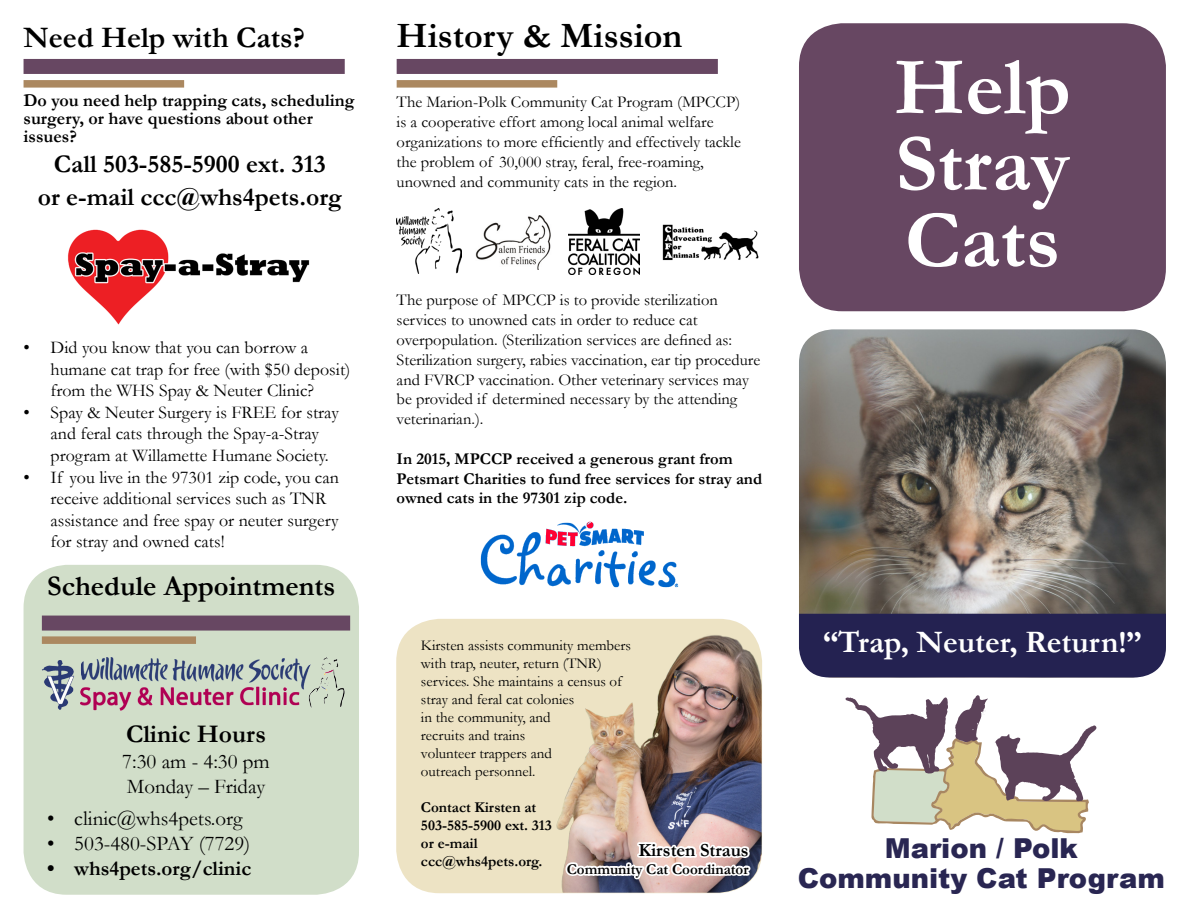
<style>
.page{position:relative;width:1188px;height:918px;background:#fff}
.page>*{position:absolute;margin:0;border:0;box-sizing:border-box;transform-origin:0 0}
.t1{font:700 82.5px "Garamond";color:#fff}
.t2{font:700 36px "Garamond";color:#000}
.t3{font:700 31.5px "Garamond";color:#fff}
.t4{font:700 30px "Garamond";color:#000}
.t5{font:700 28.5px "Garamond";color:#000}
.t6{font:900 27.45px/29.7px "Arial";color:#292652;text-align:center}
.t7{font:700 25.5px "Garamond";color:#000}
.t8{font:21px/25.2px "Garamond";color:#000}
.t9{font:700 21px "Garamond";color:#000}
.t10{font:700 18.6px "Garamond";color:#000}
.t11{font:18px/21.6px "Garamond";color:#000}
.t12{font:700 18px/18px "Garamond";color:#000}
.t13{font:16.5px/19.8px "Garamond";color:#000}
.t14{font:700 16.5px/19.8px "Garamond";color:#000}
.t15{font:15px/18px "Garamond";color:#000}
.t16{font:700 15px/18px "Garamond";color:#000}
</style>
<div class="page">
<svg style="left:846px;top:695px;width:251px;height:139px"></svg>
<img style="left:799px;top:329px;width:367px;height:285px">
<div style="left:799px;top:23px;width:367px;height:288px;background:#674762;border-radius:43px"></div>
<div style="left:799px;top:614px;width:367px;height:63px;background:#242251"></div>
<div style="left:24px;top:565px;width:335px;height:330px;background:#d1dec9;border-radius:43px"></div>
<div style="left:42px;top:636px;width:154px;height:8px;background:#ab8860"></div>
<div style="left:42px;top:616px;width:308px;height:15px;background:#674762"></div>
<div style="left:396px;top:619px;width:366px;height:274px;background:#ede3c4;border-radius:43px"></div>
<img style="left:556px;top:633px;width:206px;height:260px">
<svg style="left:563px;top:838px;width:191px;height:56px;background:#c5b5b6"></svg>
<div style="left:397px;top:80px;width:160px;height:8px;background:#ab8860"></div>
<div style="left:397px;top:59px;width:321px;height:15px;background:#674762"></div>
<img style="left:480px;top:521px;width:199px;height:67px">
<img style="left:42px;top:657px;width:303px;height:54px">
<div style="left:24px;top:80px;width:160px;height:8px;background:#ab8860"></div>
<div style="left:24px;top:59px;width:321px;height:15px;background:#674762"></div>
<img style="left:67px;top:229px;width:243px;height:96px">
<img style="left:662px;top:224px;width:97px;height:37px">
<img style="left:569px;top:209px;width:71px;height:65px">
<img style="left:475px;top:215px;width:76px;height:54px">
<img style="left:396px;top:209px;width:66px;height:64px">
<p class="t4" style="left:24px;top:17px;width:283px">Need Help with Cats?</p>
<p class="t12" style="left:24px;top:91px;width:333px">Do you need help trapping cats, scheduling surgery, or have questions about other issues?</p>
<p class="t7" style="left:54px;top:147px;width:273px">Call 503-585-5900 ext. 313</p>
<p class="t7" style="left:38px;top:179px;width:306px">or e-mail ccc@whs4pets.org</p>
<p class="t11" style="left:51px;top:336px;width:301px;text-indent:-27px">• Did you know that you can borrow a humane cat trap for free (with $50 deposit) from the WHS Spay &amp; Neuter Clinic?</p>
<p class="t11" style="left:51px;top:401px;width:290px;text-indent:-27px">• Spay &amp; Neuter Surgery is FREE for stray and feral cats through the Spay-a-Stray program at Willamette Humane Society.</p>
<p class="t11" style="left:51px;top:466px;width:290px;text-indent:-27px">• If you live in the 97301 zip code, you can receive additional services such as TNR assistance and free spay or neuter surgery for stray and owned cats!</p>
<p class="t5" style="left:47px;top:566px;width:289px">Schedule Appointments</p>
<p class="t7" style="left:126px;top:717px;width:141px">Clinic Hours</p>
<p class="t8" style="left:122px;top:748px;width:149px">7:30 am - 4:30 pm<br>Monday – Friday</p>
<p class="t8" style="left:47px;top:805px;width:197px">• clinic@whs4pets.org</p>
<p class="t8" style="left:47px;top:830px;width:205px">• 503-480-SPAY (7729)</p>
<p class="t9" style="left:47px;top:854px;width:205px">• whs4pets.org/clinic</p>
<p class="t2" style="left:397px;top:11px;width:287px">History &amp; Mission</p>
<p class="t13" style="left:397px;top:92px;width:346px">The Marion-Polk Community Cat Program (MPCCP) is a cooperative effort among local animal welfare organizations to more efficiently and effectively tackle the problem of 30,000 stray, feral, free-roaming, unowned and community cats in the region.</p>
<p class="t13" style="left:397px;top:290px;width:365px">The purpose of MPCCP is to provide sterilization services to unowned cats in order to reduce cat overpopulation. (Sterilization services are defined as:<br>Sterilization surgery, rabies vaccination, ear tip procedure and FVRCP vaccination. Other veterinary services may be provided if determined necessary by the attending veterinarian.).</p>
<p class="t14" style="left:397px;top:449px;width:367px">In 2015, MPCCP received a generous grant from<br>Petsmart Charities to fund free services for stray and owned cats in the 97301 zip code.</p>
<p class="t1" style="left:894px;top:31px;width:179px">Help</p>
<p class="t1" style="left:895px;top:108px;width:176px">Stray</p>
<p class="t1" style="left:905px;top:184px;width:157px">Cats</p>
<p class="t15" style="left:421px;top:636px;width:211px">Kirsten assists community members with trap, neuter, return (TNR) services. She maintains a census of stray and feral cat colonies<br>in the community, and<br>recruits and trains<br>volunteer trappers and<br>outreach personnel.</p>
<p class="t16" style="left:421px;top:799px;width:132px">Contact Kirsten at<br>503-585-5900 ext. 313 or e-mail</p>
<p class="t16" style="left:421px;top:853px;width:123px">ccc@whs4pets.org.</p>
<p class="t10" style="left:638px;top:837px;width:112px">Kirsten Straus</p>
<p class="t16" style="left:567px;top:860px;width:183px">Community Cat Coordinator</p>
<p class="t3" style="left:823px;top:620px;width:321px">“Trap, Neuter, Return!”</p>
<h3 class="t6" style="left:798px;top:833px;width:369px">Marion / Polk<br>Community Cat Program</h3>
</div>
